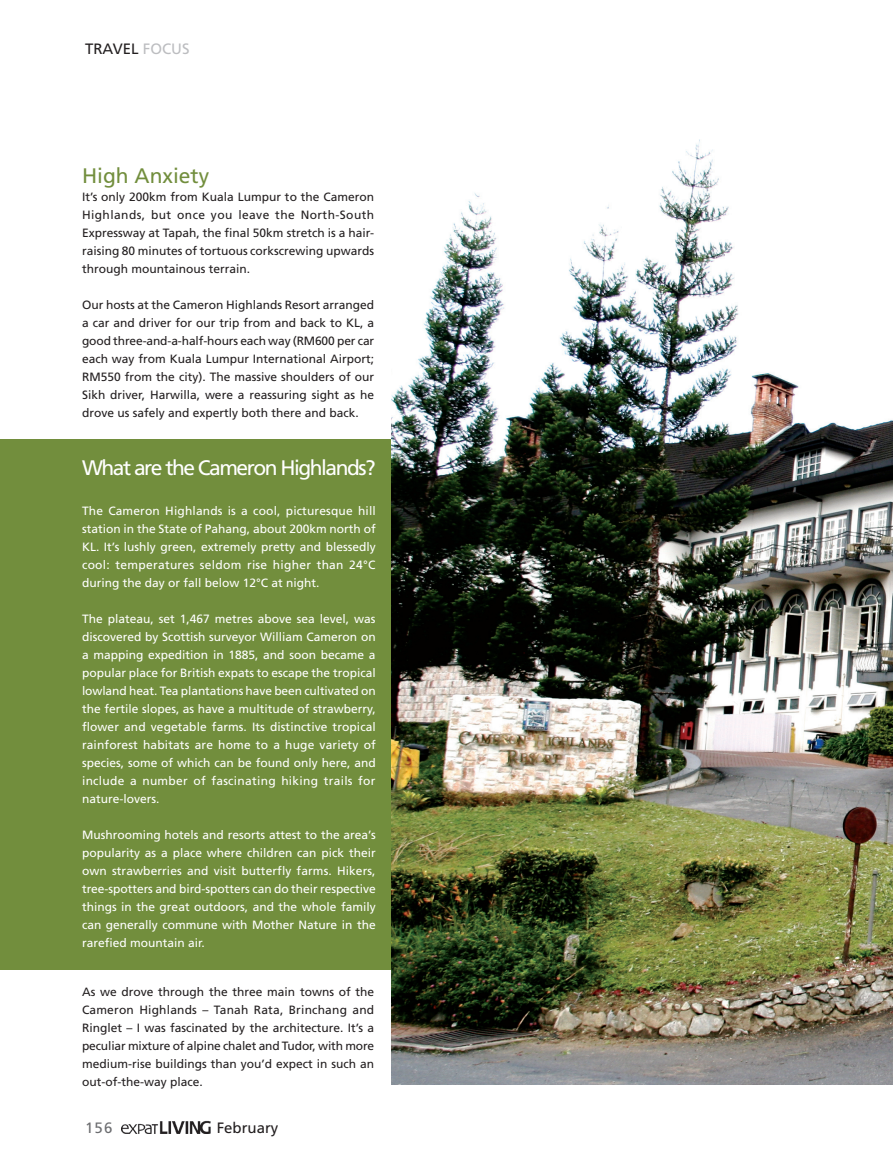
<style>
.page{position:relative;width:893px;height:1170px;background:#fff}
.page>*{position:absolute;margin:0;border:0;box-sizing:border-box;transform-origin:0 0}
.t1{font:21px "Frutiger";letter-spacing:-.07em;color:#fff}
.t2{font:21px "Frutiger";color:#728e3d}
.t3{font:15px "Frutiger";color:#231f20}
.t4{font:15px "Frutiger";color:#6c6d70}
.t5{font:12px/18px "Frutiger";color:#fff;text-align:justify}
.t6{font:12px/18px "Frutiger";color:#231f20;text-align:justify}
.s1{color:#bcbdc0}
</style>
<div class="page">
<img style="left:121px;top:1120px;width:90px;height:13px">
<div style="left:0;top:439px;width:391px;height:530px;background:#728e3d"></div>
<img style="left:391px;top:139px;width:502px;height:945px">
<p class="t3" style="left:85px;top:40px;width:106px">Travel <span class="s1">FOCUS</span></p>
<h1 class="t2" style="left:82px;top:164px;width:129px">High Anxiety</h1>
<p class="t6" style="left:82px;top:188px;width:294px">It’s only 200km from Kuala Lumpur to the Cameron Highlands, but once you leave the North-South Expressway at Tapah, the final 50km stretch is a hair&shy;raising 80 minutes of tortuous corkscrewing upwards through mountainous terrain.</p>
<p class="t6" style="left:82px;top:296px;width:294px">Our hosts at the Cameron Highlands Resort arranged a car and driver for our trip from and back to KL, a good three-and-a-half-hours each way (RM600 per car each way from Kuala Lumpur International Airport; RM550 from the city). The massive shoulders of our Sikh driver, Harwilla, were a reassuring sight as he drove us safely and expertly both there and back.</p>
<h1 class="t1" style="left:82px;top:455px;width:295px">What are the Cameron Highlands?</h1>
<p class="t5" style="left:82px;top:501px;width:295px">The Cameron Highlands is a cool, picturesque hill station in the State of Pahang, about 200km north of KL. It’s lushly green, extremely pretty and blessedly cool: temperatures seldom rise higher than 24°C during the day or fall below 12°C at night.</p>
<p class="t5" style="left:82px;top:609px;width:295px">The plateau, set 1,467 metres above sea level, was discovered by Scottish surveyor William Cameron on a mapping expedition in 1885, and soon became a popular place for British expats to escape the tropical lowland heat. Tea plantations have been cultivated on the fertile slopes, as have a multitude of strawberry, flower and vegetable farms. Its distinctive tropical rainforest habitats are home to a huge variety of species, some of which can be found only here, and include a number of fascinating hiking trails for nature-lovers.</p>
<p class="t5" style="left:82px;top:825px;width:295px">Mushrooming hotels and resorts attest to the area’s popularity as a place where children can pick their own strawberries and visit butterfly farms. Hikers, tree-spotters and bird-spotters can do their respective things in the great outdoors, and the whole family can generally commune with Mother Nature in the rarefied mountain air.</p>
<p class="t6" style="left:82px;top:982px;width:294px">As we drove through the three main towns of the Cameron Highlands – Tanah Rata, Brinchang and Ringlet – I was fascinated by the architecture. It’s a peculiar mixture of alpine chalet and Tudor, with more medium-rise buildings than you’d expect in such an out-of-the-way place.</p>
<p class="t4" style="left:85px;top:1118px;width:29px">156</p>
<p class="t3" style="left:217px;top:1118px;width:63px">February</p>
</div>
